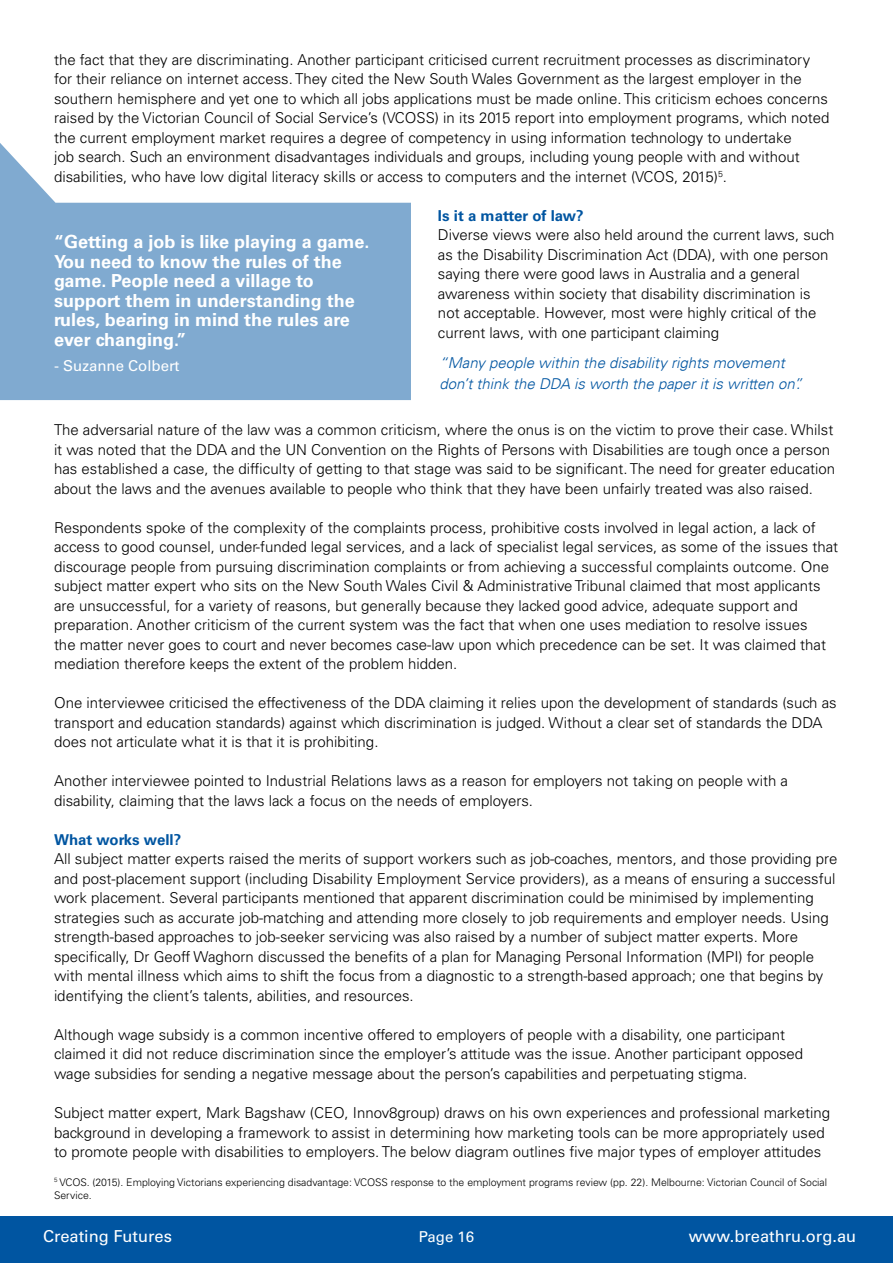
<style>
.page{position:relative;width:893px;height:1263px;background:#fff}
.page>*{position:absolute;margin:0;border:0;box-sizing:border-box;transform-origin:0 0}
.t1{font:700 18px/19.5px "Univers LT Std";color:#fff}
.t2{font:16.5px "Univers LT Std";color:#fff}
.t3{font:300 15px/19.5px "Univers LT Std";color:#000}
.t4{font:italic 300 15px/21px "Univers LT";color:#0055a1}
.t5{font:700 15px "Univers LT Std";color:#0055a1}
.t6{font:15px "Univers LT Std";color:#fff}
.t7{font:300 10.5px/13.5px "Univers LT Std";color:#000}
</style>
<div class="page">
<div style="left:0;top:1215px;width:893px;height:48px;background:#0055a1"></div>
<svg style="left:0;top:143px;width:411px;height:257px;fill:#80aad0"></svg>
<p class="t3" style="left:54px;top:50px;width:777px">the fact that they are discriminating. Another participant criticised current recruitment processes as discriminatory for their reliance on internet access. They cited the New South Wales Government as the largest employer in the southern hemisphere and yet one to which all jobs applications must be made online. This criticism echoes concerns raised by the Victorian Council of Social Service’s (VCOSS) in its 2015 report into employment programs, which noted the current employment market requires a degree of competency in using information technology to undertake<br>job search. Such an environment disadvantages individuals and groups, including young people with and without disabilities, who have low digital literacy skills or access to computers and the internet (VCOS, 2015)<sup>5</sup>.</p>
<p class="t5" style="left:438px;top:207px;width:147px">Is it a matter of law?</p>
<p class="t3" style="left:438px;top:225px;width:398px">Diverse views were also held around the current laws, such as the Disability Discrimination Act (DDA), with one person saying there were good laws in Australia and a general awareness within society that disability discrimination is not acceptable. However, most were highly critical of the current laws, with one participant claiming</p>
<p class="t1" style="left:54px;top:232px;width:317px">“Getting a job is like playing a game.<br>You need to know the rules of the game. People need a village to support them in understanding the rules, bearing in mind the rules are ever changing.”</p>
<p class="t6" style="left:54px;top:357px;width:127px">- Suzanne Colbert</p>
<p class="t4" style="left:439px;top:352px;width:364px">“Many people within the disability rights movement don’t think the DDA is worth the paper it is written on”.</p>
<p class="t3" style="left:54px;top:420px;width:783px">The adversarial nature of the law was a common criticism, where the onus is on the victim to prove their case. Whilst it was noted that the DDA and the UN Convention on the Rights of Persons with Disabilities are tough once a person has established a case, the difficulty of getting to that stage was said to be significant. The need for greater education about the laws and the avenues available to people who think that they have been unfairly treated was also raised.</p>
<p class="t3" style="left:54px;top:518px;width:786px">Respondents spoke of the complexity of the complaints process, prohibitive costs involved in legal action, a lack of access to good counsel, under-funded legal services, and a lack of specialist legal services, as some of the issues that discourage people from pursuing discrimination complaints or from achieving a successful complaints outcome. One subject matter expert who sits on the New South Wales Civil &amp; Administrative Tribunal claimed that most applicants are unsuccessful, for a variety of reasons, but generally because they lacked good advice, adequate support and preparation. Another criticism of the current system was the fact that when one uses mediation to resolve issues<br>the matter never goes to court and never becomes case-law upon which precedence can be set. It was claimed that mediation therefore keeps the extent of the problem hidden.</p>
<p class="t3" style="left:54px;top:693px;width:784px">One interviewee criticised the effectiveness of the DDA claiming it relies upon the development of standards (such as transport and education standards) against which discrimination is judged. Without a clear set of standards the DDA does not articulate what it is that it is prohibiting.</p>
<p class="t3" style="left:54px;top:771px;width:736px">Another interviewee pointed to Industrial Relations laws as a reason for employers not taking on people with a disability, claiming that the laws lack a focus on the needs of employers.</p>
<p class="t5" style="left:54px;top:831px;width:129px">What works well?</p>
<p class="t3" style="left:54px;top:849px;width:785px">All subject matter experts raised the merits of support workers such as job-coaches, mentors, and those providing pre and post-placement support (including Disability Employment Service providers), as a means of ensuring a successful work placement. Several participants mentioned that apparent discrimination could be minimised by implementing strategies such as accurate job-matching and attending more closely to job requirements and employer needs. Using strength-based approaches to job-seeker servicing was also raised by a number of subject matter experts. More specifically, Dr Geoff Waghorn discussed the benefits of a plan for Managing Personal Information (MPI) for people with mental illness which aims to shift the focus from a diagnostic to a strength-based approach; one that begins by identifying the client’s talents, abilities, and resources.</p>
<p class="t3" style="left:54px;top:1025px;width:751px">Although wage subsidy is a common incentive offered to employers of people with a disability, one participant claimed it did not reduce discrimination since the employer’s attitude was the issue. Another participant opposed wage subsidies for sending a negative message about the person’s capabilities and perpetuating stigma.</p>
<p class="t3" style="left:54px;top:1103px;width:778px">Subject matter expert, Mark Bagshaw (CEO, Innov8group) draws on his own experiences and professional marketing background in developing a framework to assist in determining how marketing tools can be more appropriately used to promote people with disabilities to employers. The below diagram outlines five major types of employer attitudes</p>
<p class="t7" style="left:54px;top:1175px;width:775px"><sup>5</sup> VCOS. (2015). Employing Victorians experiencing disadvantage: VCOSS response to the employment programs review (pp. 22). Melbourne: Victorian Council of Social<br>Service.</p>
<p class="t2" style="left:43px;top:1226px;width:130px">Creating Futures</p>
<p class="t6" style="left:419px;top:1228px;width:57px">Page 16</p>
<p class="t2" style="left:689px;top:1226px;width:169px">www.breathru.org.au</p>
</div>
